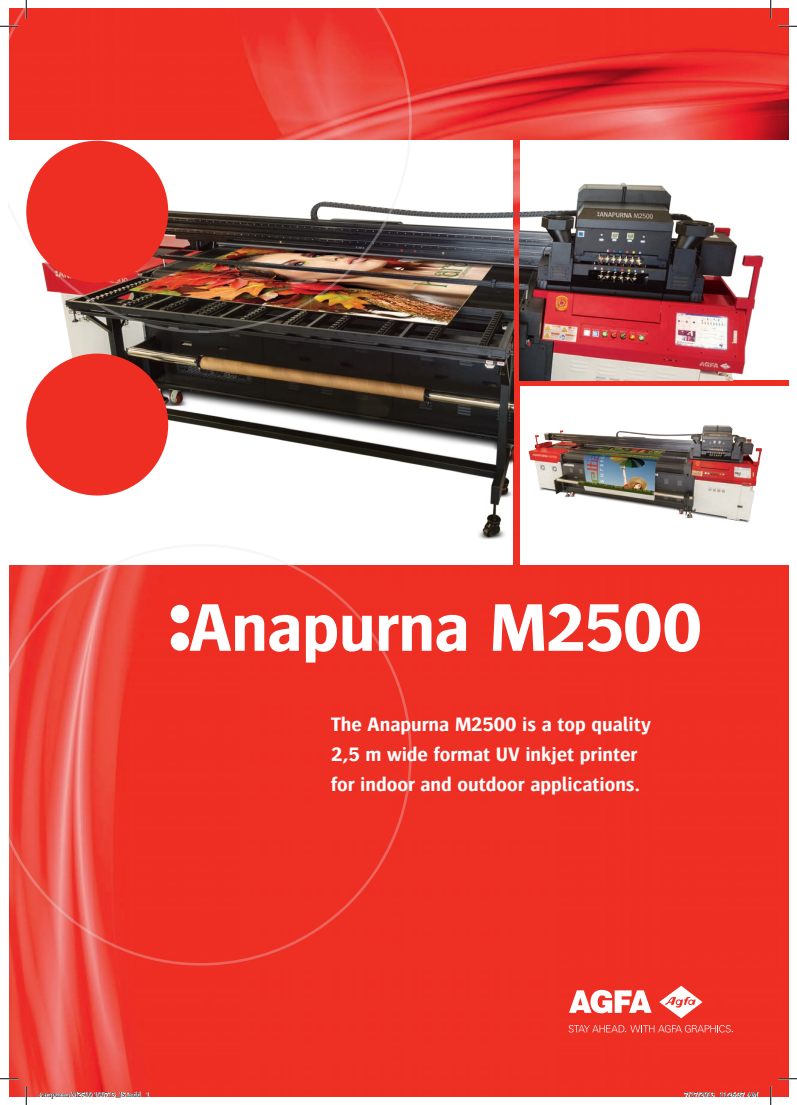
<style>
.page{position:relative;width:797px;height:1105px;background:#fff}
.page>*{position:absolute;margin:0;border:0;box-sizing:border-box;transform-origin:0 0}
.t1{font:700 70px "Bosis For Agfa";letter-spacing:-.015em;color:#fff}
.t2{font:700 20px/30px "Bosis For Agfa";color:#fff}
.t3{font:7.5px "Minion Pro";color:#000}
</style>
<div class="page">
<img style="left:10px;top:9px;width:778px;height:1087px">
<img style="left:17px;top:141px;width:496px;height:423px">
<div style="left:520px;top:387px;width:268px;height:178px;background:#fff"></div>
<img style="left:528px;top:425px;width:235px;height:98px">
<img style="left:9px;top:9px;width:403px;height:324px">
<svg style="left:9px;top:544px;width:403px;height:422px;background:#ee4238"></svg>
<img style="left:520px;top:141px;width:268px;height:239px">
<div style="left:26px;top:141px;width:142px;height:142px;background:#ee2e22;border-radius:50%"></div>
<div style="left:26px;top:354px;width:142px;height:141px;background:#ee2e22;border-radius:50%"></div>
<div style="left:171px;top:605px;width:18px;height:18px;background:#fff;border-radius:50%"></div>
<div style="left:171px;top:632px;width:18px;height:19px;background:#fff;border-radius:50%"></div>
<svg style="left:568px;top:1025px;width:165px;height:7px"></svg>
<svg style="left:569px;top:990px;width:82px;height:23px"></svg>
<svg style="left:659px;top:986px;width:43px;height:32px"></svg>
<svg style="left:0;top:25px;width:19px;height:2px"></svg>
<svg style="left:778px;top:25px;width:19px;height:2px"></svg>
<svg style="left:0;top:1078px;width:19px;height:1px"></svg>
<svg style="left:778px;top:1078px;width:19px;height:1px"></svg>
<svg style="left:25px;top:0;width:2px;height:19px"></svg>
<svg style="left:25px;top:1086px;width:2px;height:19px"></svg>
<svg style="left:770px;top:0;width:1px;height:19px"></svg>
<svg style="left:770px;top:1086px;width:1px;height:19px"></svg>
<svg style="left:38px;top:1057px;width:112px;height:40px;background:#ed534c"></svg>
<svg style="left:684px;top:1092px;width:30px;height:5px"></svg>
<svg style="left:720px;top:1057px;width:38px;height:40px;background:#ef3d34"></svg>
<h1 class="t1" style="left:189px;top:589px;width:514px">Anapurna M2500</h1>
<p class="t2" style="left:331px;top:709px;width:321px">The Anapurna M2500 is a top quality<br>2,5 m wide format UV inkjet printer for indoor and outdoor applications.</p>
<p class="t3" style="left:39px;top:1090px;width:112px">Anapurna M2500 100713_JS.indd 1</p>
<p class="t3" style="left:684px;top:1090px;width:75px">7/17/2013 11:26:37 AM</p>
</div>
